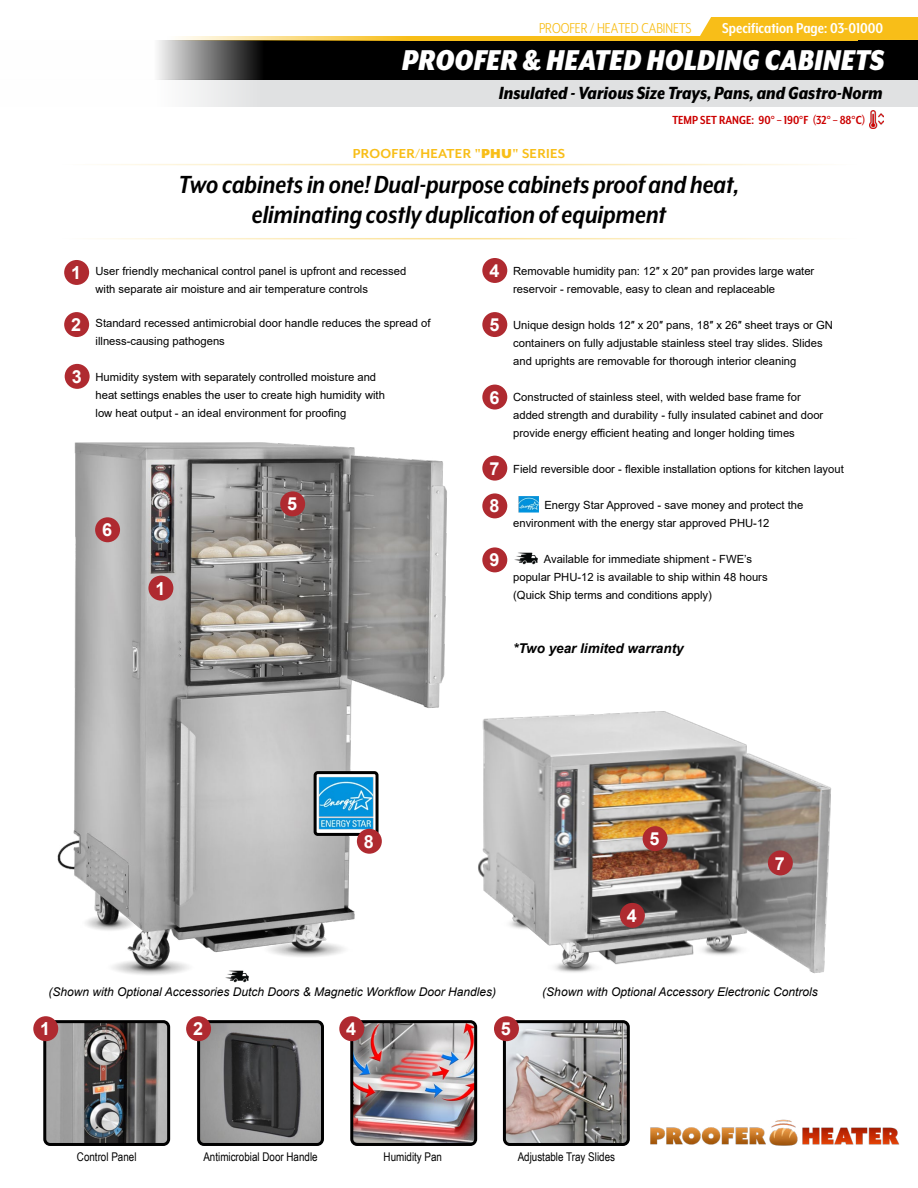
<style>
.page{position:relative;width:918px;height:1188px;background:#fff}
.page>*{position:absolute;margin:0;border:0;box-sizing:border-box;transform-origin:0 0}
.t1{font:italic 900 33px "Mr Eaves XL Mod Nar OT";color:#fff}
.t2{font:italic 700 28.5px/30px "Mr Eaves XL Mod Nar OT";color:#000;text-align:center}
.t3{font:italic 800 20.25px "Mr Eaves XL Mod Nar OT";color:#000}
.t4{font:700 18px/37.8px "Arial";color:#fff}
.t5{font:700 16.5px "Mr Eaves XL Mod Nar OT";color:#fff}
.t6{font:16.5px "Mr Eaves XL Mod Nar OT";color:#f8be18}
.t7{font:700 15px "Mr Eaves XL Mod OT";letter-spacing:.02em;color:#f8be18}
.t8{font:700 13.5px "Mr Eaves XL Mod Nar OT";color:#c00}
.t9{font:italic 700 13.5px "Arial";color:#000}
.t10{font:italic 12px "Arial";color:#000}
.t11{font:12px "Arial Narrow";color:#000}
.t12{font:11.25px/18px "Arial";color:#000}
.s1{font-weight:900}
</style>
<div class="page">
<img style="left:354px;top:1024px;width:119px;height:118px">
<div style="left:350px;top:1020px;width:127px;height:126px;border:3px solid #000;border-radius:5px"></div>
<img style="left:47px;top:1024px;width:119px;height:118px">
<div style="left:43px;top:1020px;width:127px;height:126px;border:3px solid #000;border-radius:5px"></div>
<img style="left:507px;top:1024px;width:119px;height:118px">
<div style="left:503px;top:1020px;width:127px;height:126px;border:3px solid #000;border-radius:5px"></div>
<img style="left:201px;top:1024px;width:119px;height:118px">
<div style="left:197px;top:1020px;width:127px;height:126px;border:3px solid #000;border-radius:5px"></div>
<div style="left:33px;top:1016px;width:25px;height:25px;background:#af2a30;border-radius:50%"></div>
<div style="left:186px;top:1016px;width:25px;height:25px;background:#af2a30;border-radius:50%"></div>
<div style="left:339px;top:1016px;width:25px;height:25px;background:#af2a30;border-radius:50%"></div>
<div style="left:494px;top:1016px;width:25px;height:25px;background:#af2a30;border-radius:50%"></div>
<img style="left:478px;top:711px;width:353px;height:263px">
<img style="left:57px;top:442px;width:390px;height:541px">
<div style="left:64px;top:260px;width:25px;height:25px;background:#af2a30;border-radius:50%"></div>
<div style="left:64px;top:312px;width:25px;height:25px;background:#af2a30;border-radius:50%"></div>
<div style="left:65px;top:364px;width:25px;height:25px;background:#af2a30;border-radius:50%"></div>
<div style="left:482px;top:312px;width:25px;height:25px;background:#af2a30;border-radius:50%"></div>
<div style="left:643px;top:826px;width:25px;height:25px;background:#af2a30;border-radius:50%"></div>
<div style="left:482px;top:385px;width:25px;height:25px;background:#af2a30;border-radius:50%"></div>
<div style="left:482px;top:456px;width:25px;height:25px;background:#af2a30;border-radius:50%"></div>
<div style="left:482px;top:493px;width:25px;height:25px;background:#af2a30;border-radius:50%"></div>
<div style="left:482px;top:258px;width:25px;height:25px;background:#af2a30;border-radius:50%"></div>
<div style="left:620px;top:903px;width:25px;height:25px;background:#af2a30;border-radius:50%"></div>
<img style="left:318px;top:775px;width:57px;height:57px">
<div style="left:314px;top:771px;width:65px;height:65px;border:3px solid #000;border-radius:3px"></div>
<div style="left:357px;top:829px;width:25px;height:25px;background:#af2a30;border-radius:50%"></div>
<div style="left:482px;top:547px;width:25px;height:25px;background:#af2a30;border-radius:50%"></div>
<div style="left:148px;top:576px;width:25px;height:25px;background:#af2a30;border-radius:50%"></div>
<div style="left:280px;top:491px;width:25px;height:25px;background:#af2a30;border-radius:50%"></div>
<div style="left:95px;top:517px;width:25px;height:25px;background:#af2a30;border-radius:50%"></div>
<div style="left:768px;top:850px;width:25px;height:25px;background:#af2a30;border-radius:50%"></div>
<img style="left:650px;top:1119px;width:250px;height:27px">
<img style="left:225px;top:968px;width:26px;height:14px">
<img style="left:514px;top:552px;width:24px;height:12px">
<img style="left:519px;top:496px;width:20px;height:16px">
<div style="left:0;top:80px;width:918px;height:27px;background:linear-gradient(to right,#f6f7f7,#d7d8da)"></div>
<svg style="left:158px;top:40px;width:760px;height:39px;fill:#000"></svg>
<div style="left:700px;top:17px;width:218px;height:23px;background:#f8be18"></div>
<svg style="left:167px;top:36px;width:691px;height:5px;fill:#f8be18"></svg>
<hr style="left:278px;top:78px;width:640px;height:2px;background:#000">
<img style="left:869px;top:111px;width:14px;height:18px">
<svg style="left:97px;top:163px;width:725px;height:77px"></svg>
<h3 class="t6" style="left:539px;top:19px;width:154px">PROOFER / HEATED CABINETS</h3>
<h3 class="t5" style="left:722px;top:19px;width:163px">Specification Page: 03-01000</h3>
<h1 class="t1" style="left:402px;top:44px;width:484px">PROOFER &amp; HEATED HOLDING CABINETS</h1>
<h3 class="t3" style="left:499px;top:83px;width:385px">Insulated - Various Size Trays, Pans, and Gastro-Norm</h3>
<p class="t8" style="left:673px;top:113px;width:194px">TEMP SET RANGE: 90° – 190°F (32° – 88°C)</p>
<h3 class="t7" style="left:353px;top:146px;width:214px">PROOFER/HEATER "<span class="s1">PHU</span>" SERIES</h3>
<h3 class="t4" style="left:71px;top:254px;width:12px">1</h3>
<h3 class="t4" style="left:71px;top:306px;width:12px">2</h3>
<h3 class="t4" style="left:72px;top:358px;width:12px">3</h3>
<h2 class="t2" style="left:179px;top:169px;width:562px">Two cabinets in one! Dual-purpose cabinets proof and heat, eliminating costly duplication of equipment</h2>
<p class="t12" style="left:96px;top:261px;width:312px">User friendly mechanical control panel is upfront and recessed with separate air moisture and air temperature controls</p>
<p class="t12" style="left:96px;top:314px;width:337px">Standard recessed antimicrobial door handle reduces the spread of illness-causing pathogens</p>
<p class="t12" style="left:96px;top:368px;width:291px">Humidity system with separately controlled moisture and heat settings enables the user to create high humidity with low heat output - an ideal environment for proofing</p>
<h3 class="t4" style="left:102px;top:511px;width:12px">6</h3>
<h3 class="t4" style="left:155px;top:570px;width:12px">1</h3>
<h3 class="t4" style="left:287px;top:485px;width:12px">5</h3>
<h3 class="t4" style="left:489px;top:252px;width:12px">4</h3>
<h3 class="t4" style="left:489px;top:306px;width:12px">5</h3>
<h3 class="t4" style="left:489px;top:379px;width:12px">6</h3>
<h3 class="t4" style="left:489px;top:450px;width:12px">7<br>8</h3>
<h3 class="t4" style="left:489px;top:541px;width:12px">9</h3>
<p class="t12" style="left:513px;top:262px;width:303px">Removable humidity pan: 12″ x 20″ pan provides large water reservoir - removable, easy to clean and replaceable</p>
<p class="t12" style="left:513px;top:316px;width:321px">Unique design holds 12″ x 20″ pans, 18″ x 26″ sheet trays or GN containers on fully adjustable stainless steel tray slides. Slides and uprights are removable for thorough interior cleaning</p>
<p class="t12" style="left:513px;top:388px;width:312px">Constructed of stainless steel, with welded base frame for added strength and durability - fully insulated cabinet and door provide energy efficient heating and longer holding times</p>
<p class="t12" style="left:513px;top:460px;width:332px">Field reversible door - flexible installation options for kitchen layout</p>
<p class="t12" style="left:513px;top:496px;width:292px;text-indent:31px">Energy Star Approved - save money and protect the environment with the energy star approved PHU-12</p>
<p class="t12" style="left:513px;top:550px;width:256px;text-indent:31px">Available for immediate shipment - FWE’s popular PHU-12 is available to ship within 48 hours (Quick Ship terms and conditions apply)</p>
<p class="t9" style="left:513px;top:639px;width:172px">*Two year limited warranty</p>
<h3 class="t4" style="left:364px;top:823px;width:12px">8</h3>
<h3 class="t4" style="left:650px;top:820px;width:12px">5</h3>
<h3 class="t4" style="left:627px;top:897px;width:12px">4</h3>
<h3 class="t4" style="left:775px;top:845px;width:12px">7</h3>
<p class="t10" style="left:49px;top:984px;width:449px">(Shown with Optional Accessories Dutch Doors &amp; Magnetic Workflow Door Handles)</p>
<p class="t10" style="left:542px;top:984px;width:277px">(Shown with Optional Accessory Electronic Controls</p>
<h3 class="t4" style="left:40px;top:1010px;width:12px">1</h3>
<h3 class="t4" style="left:193px;top:1010px;width:12px">2</h3>
<h3 class="t4" style="left:346px;top:1010px;width:12px">4</h3>
<h3 class="t4" style="left:501px;top:1010px;width:12px">5</h3>
<p class="t11" style="left:77px;top:1148px;width:61px">Control Panel</p>
<p class="t11" style="left:203px;top:1148px;width:116px">Antimicrobial Door Handle</p>
<p class="t11" style="left:384px;top:1148px;width:60px">Humidity Pan</p>
<p class="t11" style="left:518px;top:1148px;width:99px">Adjustable Tray Slides</p>
</div>
